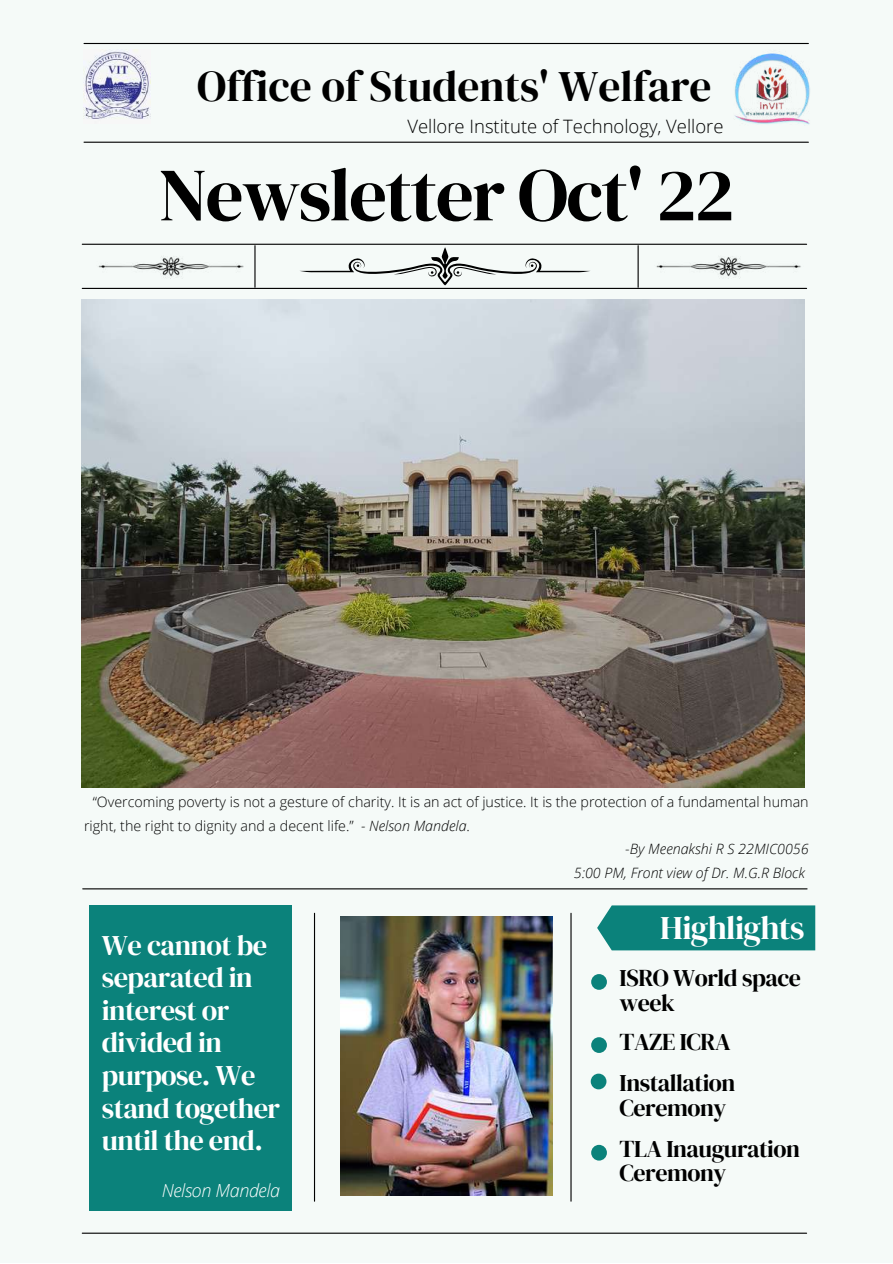
<style>
.page{position:relative;width:893px;height:1264px;background:#fff}
.page>*{position:absolute;margin:0;border:0;box-sizing:border-box;transform-origin:0 0}
.t1{font:75px "DM Serif Display";letter-spacing:-.025em;color:#000}
.t2{font:43.5px "DM Serif Display";color:#000}
.t3{font:33px "DM Serif Display";letter-spacing:-.02em;color:#fff}
.t4{font:28.5px/32.5px "DM Serif Display";letter-spacing:-.02em;color:#fff}
.t5{font:24px/24.8px "DM Serif Display";letter-spacing:-.02em;color:#000}
.t6{font:300 18.45px "Open Sans";color:#000}
.t7{font:italic 300 18px "Open Sans";letter-spacing:-.02em;color:#fff}
.t8{font:300 14.25px "Open Sans";color:#000}
.t9{font:italic 300 14.25px "Open Sans";color:#000}
.s1{font-style:italic}
.s2{font-style:normal}
</style>
<div class="page">
<div style="left:0;top:0;width:892px;height:1262px;background:#f5faf8"></div>
<img style="left:82px;top:299px;width:722px;height:488px">
<hr style="left:82px;top:244px;width:724px;height:1px;background:#000">
<hr style="left:84px;top:142px;width:724px;height:1px;background:#000">
<hr style="left:82px;top:288px;width:724px;height:1px;background:#000">
<hr style="left:83px;top:888px;width:724px;height:1px;background:#000">
<hr style="left:84px;top:43px;width:724px;height:1px;background:#000">
<hr style="left:314px;top:913px;width:1px;height:288px;background:#000">
<hr style="left:570px;top:913px;width:1px;height:288px;background:#000">
<hr style="left:82px;top:1232px;width:724px;height:1px;background:#000">
<div style="left:89px;top:905px;width:203px;height:306px;background:#0b827b"></div>
<div style="left:591px;top:974px;width:16px;height:15px;background:#0b827b;border-radius:50%"></div>
<div style="left:597px;top:905px;width:218px;height:45px;background:#0b827b"></div>
<img style="left:734px;top:53px;width:76px;height:72px">
<svg style="left:300px;top:247px;width:290px;height:38px"></svg>
<img style="left:81px;top:243px;width:210px;height:144px">
<img style="left:608px;top:243px;width:200px;height:144px">
<img style="left:340px;top:916px;width:212px;height:279px">
<div style="left:591px;top:1037px;width:16px;height:15px;background:#0b827b;border-radius:50%"></div>
<div style="left:590px;top:1073px;width:16px;height:16px;background:#0b827b;border-radius:50%"></div>
<div style="left:591px;top:1144px;width:16px;height:16px;background:#0b827b;border-radius:50%"></div>
<img style="left:83px;top:49px;width:68px;height:70px">
<h2 class="t2" style="left:197px;top:56px;width:516px">Office of Students' Welfare</h2>
<p class="t6" style="left:407px;top:114px;width:317px">Vellore Institute of Technology, Vellore</p>
<h1 class="t1" style="left:158px;top:143px;width:577px">Newsletter Oct' 22</h1>
<p class="t8" style="left:93px;top:792px;width:717px">“Overcoming poverty is not a gesture of charity. It is an act of justice. It is the protection of a fundamental human</p>
<p class="t8" style="left:84px;top:815px;width:387px">right, the right to dignity and a decent life.” <span class="s1">- Nelson Mandela</span>.</p>
<p class="t9" style="left:625px;top:839px;width:185px"><span class="s2">-</span>By Meenakshi R S 22MIC0056</p>
<p class="t9" style="left:573px;top:862px;width:232px">5:00 PM, Front view of Dr. M.G.R Block</p>
<h3 class="t4" style="left:102px;top:928px;width:180px">We cannot be separated in interest or divided in purpose. We stand together until the end.</h3>
<p class="t7" style="left:162px;top:1177px;width:120px">Nelson Mandela</p>
<h3 class="t3" style="left:660px;top:904px;width:146px">Highlights</h3>
<h3 class="t5" style="left:619px;top:964px;width:183px">ISRO World space week</h3>
<h3 class="t5" style="left:619px;top:1029px;width:113px">TAZE ICRA</h3>
<h3 class="t5" style="left:619px;top:1070px;width:117px">Installation<br>Ceremony</h3>
<h3 class="t5" style="left:619px;top:1135px;width:182px">TLA Inauguration<br>Ceremony</h3>
</div>
